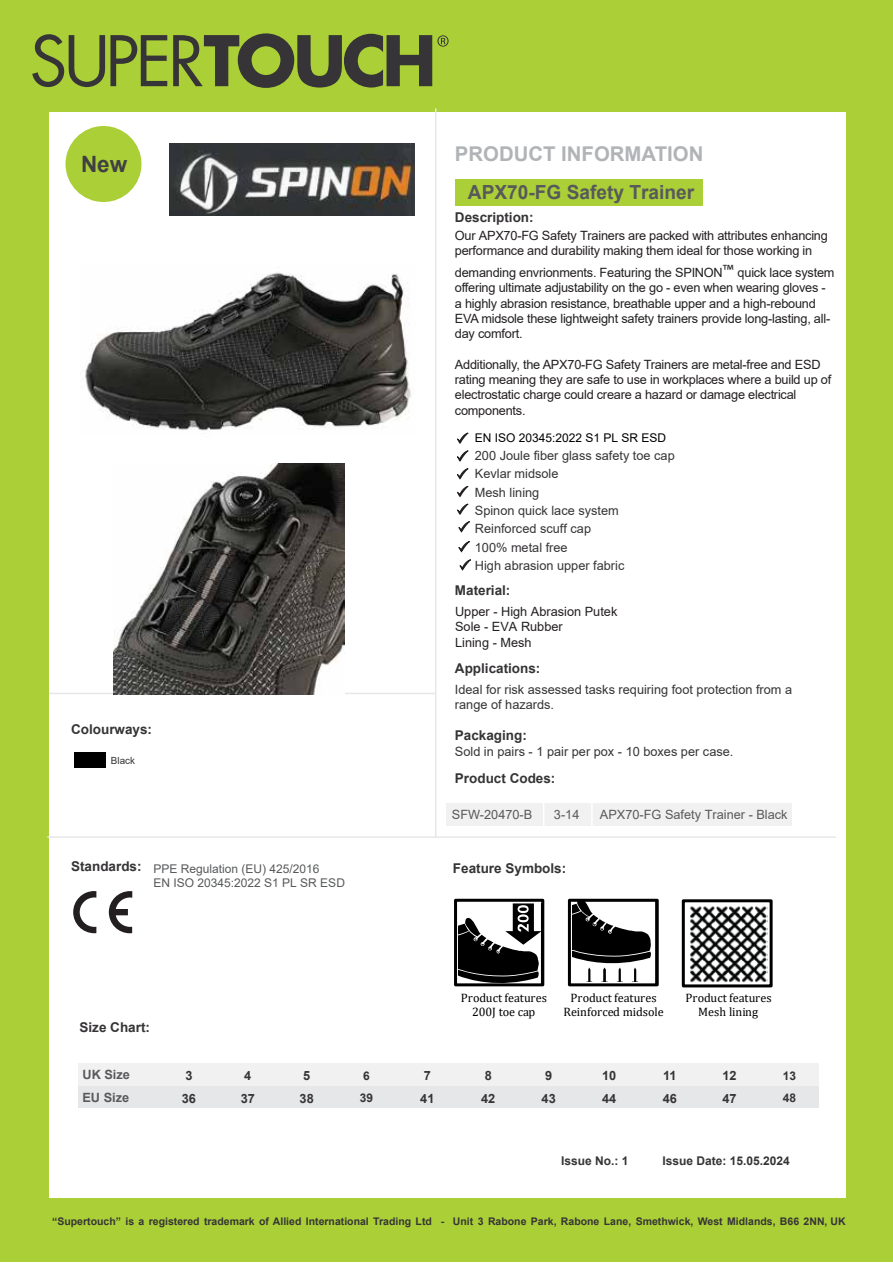
<style>
.page{position:relative;width:893px;height:1263px;background:#fff}
.page>*{position:absolute;margin:0;border:0;box-sizing:border-box;transform-origin:0 0}
.t1{font:700 22.5px "Arial";color:#414042}
.t2{font:700 20.4px "Arial";color:#b1b4b6}
.t3{font:700 19.5px "Arial";color:#58595b}
.t4{font:700 13.5px "Arial";color:#363436}
.t5{font:12.75px/15.3px "Arial";letter-spacing:-.02em;color:#231f20}
.t6{font:12.75px/18.3px "Arial";color:#363436}
.t7{font:12.75px/15.3px "Arial";color:#231f20}
.t8{font:12.75px "Arial";color:#58595b}
.t9{font:700 12.75px/22.5px "Arial";color:#363436}
.t10{font:700 12.75px/22.5px "Arial";color:#58595b}
.t11{font:12.3px/13.8px "Cambria";letter-spacing:-.005em;color:#000;text-align:center}
.t12{font:12px/13.5px "Arial";color:#58595b}
.t13{font:700 12px/22.5px "Arial";color:#363436}
.t14{font:12px "Arial";color:#000}
.t15{font:700 10.5px "Arial";color:#363436}
.t16{font:9.9px "Arial";color:#363436}
.s1{font-family:"Myriad Pro";font-size:18px}
</style>
<div class="page">
<div style="left:446px;top:803px;width:346px;height:23px;background:#f1f1f2"></div>
<hr style="left:591px;top:783px;width:2px;height:44px;background:#fff">
<hr style="left:543px;top:788px;width:1px;height:44px;background:#fff">
<div style="left:0;top:0;width:892px;height:111px;background:#abd037"></div>
<div style="left:0;top:1199px;width:892px;height:63px;background:#abd037"></div>
<div style="left:0;top:106px;width:48px;height:1099px;background:#abd037"></div>
<div style="left:846px;top:106px;width:46px;height:1099px;background:#abd037"></div>
<svg style="left:457px;top:433px;width:12px;height:11px"></svg>
<hr style="left:435px;top:108px;width:1px;height:729px;background:#e6e7e8">
<hr style="left:47px;top:836px;width:789px;height:2px;background:#e6e7e8">
<hr style="left:49px;top:693px;width:387px;height:1px;background:#e6e7e8">
<svg style="left:109px;top:891px;width:23px;height:42px"></svg>
<svg style="left:73px;top:891px;width:23px;height:42px"></svg>
<svg style="left:32px;top:34px;width:135px;height:53px"></svg>
<svg style="left:173px;top:33px;width:276px;height:55px"></svg>
<div style="left:456px;top:180px;width:247px;height:26px;background:#abd037"></div>
<div style="left:65px;top:126px;width:77px;height:76px;background:#abd037;border-radius:50%"></div>
<div style="left:79px;top:1086px;width:740px;height:22px;background:#e6e7e8"></div>
<div style="left:79px;top:1063px;width:740px;height:23px;background:#f1f1f2"></div>
<div style="left:74px;top:752px;width:32px;height:16px;background:#000"></div>
<svg style="left:458px;top:903px;width:82px;height:79px"></svg>
<svg style="left:572px;top:903px;width:79px;height:79px"></svg>
<img style="left:690px;top:906px;width:77px;height:77px">
<div style="left:682px;top:899px;width:91px;height:88px;border:3px solid #000"></div>
<div style="left:568px;top:899px;width:91px;height:87px;border:3px solid #000"></div>
<div style="left:454px;top:899px;width:90px;height:87px;border:3px solid #000"></div>
<svg style="left:457px;top:450px;width:12px;height:11px"></svg>
<svg style="left:457px;top:468px;width:12px;height:11px"></svg>
<svg style="left:457px;top:486px;width:12px;height:11px"></svg>
<svg style="left:457px;top:504px;width:12px;height:11px"></svg>
<svg style="left:458px;top:521px;width:12px;height:11px"></svg>
<svg style="left:458px;top:541px;width:12px;height:11px"></svg>
<img style="left:85px;top:272px;width:326px;height:159px">
<svg style="left:459px;top:559px;width:12px;height:11px"></svg>
<img style="left:114px;top:464px;width:230px;height:230px">
<img style="left:170px;top:144px;width:244px;height:71px">
<h1 class="t1" style="left:81px;top:148px;width:48px">New</h1>
<p class="t4" style="left:71px;top:720px;width:83px">Colourways:</p>
<p class="t16" style="left:111px;top:754px;width:26px">Black</p>
<p class="t4" style="left:71px;top:856px;width:72px">Standards:</p>
<p class="t12" style="left:154px;top:862px;width:193px">PPE Regulation (EU) 425/2016<br>EN ISO 20345:2022 S1 PL SR ESD</p>
<h2 class="t2" style="left:455px;top:139px;width:250px">PRODUCT INFORMATION</h2>
<h3 class="t3" style="left:468px;top:178px;width:228px">APX70-FG Safety Trainer</h3>
<p class="t4" style="left:455px;top:208px;width:80px">Description:</p>
<p class="t5" style="left:455px;top:228px;width:374px">Our APX70-FG Safety Trainers are packed with attributes enhancing performance and durability making them ideal for those working in</p>
<p class="t5" style="left:455px;top:265px;width:381px">demanding envrionments. Featuring the SPINON<span class="s1">™</span> quick lace system offering ultimate adjustability on the go - even when wearing gloves - a highly abrasion resistance, breathable upper and a high-rebound EVA midsole these lightweight safety trainers provide long-lasting, all&shy;day comfort.</p>
<p class="t5" style="left:455px;top:357px;width:378px">Additionally, the APX70-FG Safety Trainers are metal-free and ESD rating meaning they are safe to use in workplaces where a build up of electrostatic charge could creare a hazard or damage electrical components.</p>
<p class="t14" style="left:475px;top:429px;width:193px">EN ISO 20345:2022 S1 PL SR ESD</p>
<p class="t6" style="left:475px;top:446px;width:201px">200 Joule fiber glass safety toe cap<br>Kevlar midsole<br>Mesh lining<br>Spinon quick lace system<br>Reinforced scuff cap<br>100% metal free<br>High abrasion upper fabric</p>
<p class="t4" style="left:455px;top:581px;width:57px">Material:</p>
<p class="t7" style="left:455px;top:604px;width:164px">Upper - High Abrasion Putek<br>Sole - EVA Rubber<br>Lining - Mesh</p>
<p class="t4" style="left:455px;top:658px;width:87px">Applications:</p>
<p class="t6" style="left:455px;top:681px;width:339px;line-height:15.3px">Ideal for risk assessed tasks requiring foot protection from a range of hazards.</p>
<p class="t4" style="left:455px;top:726px;width:74px">Packaging:</p>
<p class="t6" style="left:455px;top:742px;width:280px">Sold in pairs - 1 pair per pox - 10 boxes per case.</p>
<p class="t4" style="left:455px;top:768px;width:102px">Product Codes:</p>
<p class="t8" style="left:452px;top:806px;width:82px">SFW-20470-B</p>
<p class="t8" style="left:554px;top:806px;width:27px">3-14</p>
<p class="t8" style="left:600px;top:806px;width:189px">APX70-FG Safety Trainer - Black</p>
<p class="t4" style="left:453px;top:859px;width:115px">Feature Symbols:</p>
<p class="t11" style="left:461px;top:991px;width:88px">Product features<br>200J toe cap</p>
<p class="t11" style="left:564px;top:990px;width:102px;line-height:14.4px">Product features<br>Reinforced midsole</p>
<p class="t11" style="left:685px;top:991px;width:88px">Product features<br>Mesh lining</p>
<p class="t4" style="left:79px;top:1018px;width:72px">Size Chart:</p>
<p class="t10" style="left:82px;top:1063px;width:49px">UK Size<br>EU Size</p>
<p class="t9" style="left:300px;top:1064px;width:16px">5<br>38</p>
<p class="t9" style="left:663px;top:1064px;width:16px">11<br>46</p>
<p class="t9" style="left:182px;top:1064px;width:16px">3<br>36</p>
<p class="t9" style="left:241px;top:1064px;width:16px">4<br>37</p>
<p class="t13" style="left:360px;top:1064px;width:15px">6<br>39</p>
<p class="t9" style="left:722px;top:1064px;width:16px">12<br>47</p>
<p class="t13" style="left:783px;top:1064px;width:15px">13<br>48</p>
<p class="t9" style="left:481px;top:1064px;width:16px">8<br>42</p>
<p class="t9" style="left:542px;top:1064px;width:16px">9<br>43</p>
<p class="t9" style="left:602px;top:1064px;width:16px">10<br>44</p>
<p class="t9" style="left:420px;top:1064px;width:16px">7<br>41</p>
<p class="t13" style="left:561px;top:1150px;width:69px">Issue No.: 1</p>
<p class="t13" style="left:662px;top:1150px;width:129px">Issue Date: 15.05.2024</p>
<p class="t15" style="left:52px;top:1214px;width:795px">“Supertouch” is a registered trademark of Allied International Trading Ltd - Unit 3 Rabone Park, Rabone Lane, Smethwick, West Midlands, B66 2NN, UK</p>
</div>
